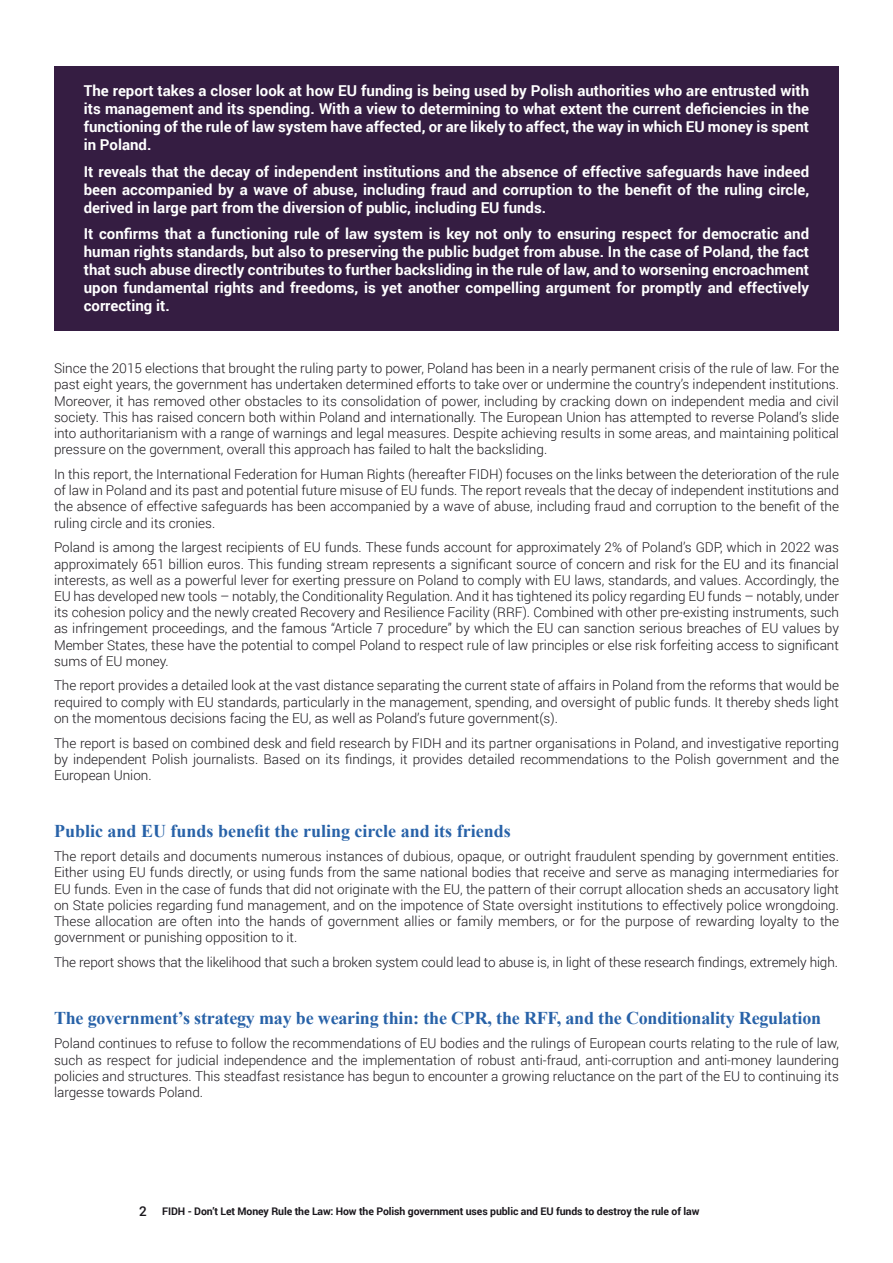
<style>
.page{position:relative;width:893px;height:1263px;background:#fff}
.page>*{position:absolute;margin:0;border:0;box-sizing:border-box;transform-origin:0 0}
.t1{font:700 18px "Times New Roman";letter-spacing:-.01em;color:#2862a8}
.t2{font:700 15px/18px "Roboto";color:#fff;text-align:justify}
.t3{font:300 13.5px/16.2px "Roboto";color:#1a171c;text-align:justify}
.t4{font:700 10.5px "Roboto";letter-spacing:-.01em;color:#1a171c}
.s1{color:#1a171b}
.s2{font-weight:500;font-size:13.5px}
</style>
<div class="page">
<div style="left:54px;top:66px;width:785px;height:264px;background:#351d42"></div>
<p class="t2" style="left:84px;top:81px;width:727px">The report takes a closer look at how EU funding is being used by Polish authorities who are entrusted with its management and its spending. With a view to determining to what extent the current deficiencies in the functioning of the rule of law system have affected, or are likely to affect, the way in which EU money is spent in Poland.</p>
<p class="t2" style="left:84px;top:162px;width:727px">It reveals that the decay of independent institutions and the absence of effective safeguards have indeed been accompanied by a wave of abuse, including fraud and corruption to the benefit of the ruling circle, derived in large part from the diversion of public, including EU funds.</p>
<p class="t2" style="left:84px;top:224px;width:727px">It confirms that a functioning rule of law system is key not only to ensuring respect for democratic and human rights standards, but also to preserving the public budget from abuse. In the case of Poland, the fact that such abuse directly contributes to further backsliding in the rule of law, and to worsening encroachment upon fundamental rights and freedoms, is yet another compelling argument for promptly and effectively correcting it.</p>
<p class="t3" style="left:54px;top:360px;width:786px">Since the 2015 elections that brought the ruling party to power, Poland has been in a nearly permanent crisis of the rule of law. For the past eight years, the government has undertaken determined efforts to take over or undermine the country’s independent institutions.<br>Moreover, it has removed other obstacles to its consolidation of power, including by cracking down on independent media and civil society. This has raised concern both within Poland and internationally. The European Union has attempted to reverse Poland’s slide into authoritarianism with a range of warnings and legal measures. Despite achieving results in some areas, and maintaining political pressure on the government, overall this approach has failed to halt the backsliding.</p>
<p class="t3" style="left:54px;top:466px;width:786px">In this report, the International Federation for Human Rights (hereafter FIDH) focuses on the links between the deterioration of the rule of law in Poland and its past and potential future misuse of EU funds. The report reveals that the decay of independent institutions and the absence of effective safeguards has been accompanied by a wave of abuse, including fraud and corruption to the benefit of the ruling circle and its cronies.</p>
<p class="t3" style="left:54px;top:539px;width:786px">Poland is among the <span class="s1">largest recipients</span> of EU funds. These funds account for approximately 2% of Poland’s GDP, which in 2022 was approximately 651 billion euros. This funding stream represents a significant source of concern and risk for the EU and its financial interests, as well as a powerful lever for exerting pressure on Poland to comply with EU laws, standards, and values. Accordingly, the EU has developed new tools – notably, the Conditionality Regulation. And it has tightened its policy regarding EU funds – notably, under its cohesion policy and the newly created Recovery and Resilience Facility (RRF). Combined with other pre-existing instruments, such as infringement proceedings, and the famous “Article 7 procedure” by which the EU can sanction serious breaches of EU values by Member States, these have the potential to compel Poland to respect rule of law principles or else risk forfeiting access to significant sums of EU money.</p>
<p class="t3" style="left:54px;top:677px;width:786px">The report provides a detailed look at the vast distance separating the current state of affairs in Poland from the reforms that would be required to comply with EU standards, particularly in the management, spending, and oversight of public funds. It thereby sheds light on the momentous decisions facing the EU, as well as Poland’s future government(s).</p>
<p class="t3" style="left:54px;top:734px;width:786px">The report is based on combined desk and field research by FIDH and its partner organisations in Poland, and investigative reporting by independent Polish journalists. Based on its findings, it provides detailed recommendations to the Polish government and the European Union.</p>
<h1 class="t1" style="left:54px;top:818px;width:458px">Public and EU funds benefit the ruling circle and its friends</h1>
<p class="t3" style="left:54px;top:848px;width:786px">The report details and documents numerous instances of dubious, opaque, or outright fraudulent spending by government entities.<br>Either using EU funds directly, or using funds from the same national bodies that receive and serve as managing intermediaries for EU funds. Even in the case of funds that did not originate with the EU, the pattern of their corrupt allocation sheds an accusatory light on State policies regarding fund management, and on the impotence of State oversight institutions to effectively police wrongdoing.<br>These allocation are often into the hands of government allies or family members, or for the purpose of rewarding loyalty to the government or punishing opposition to it.</p>
<p class="t3" style="left:54px;top:954px;width:785px">The report shows that the likelihood that such a broken system could lead to abuse is, in light of these research findings, extremely high.</p>
<h1 class="t1" style="left:54px;top:1005px;width:769px">The government’s strategy may be wearing thin: the CPR, the RFF, and the Conditionality Regulation</h1>
<p class="t3" style="left:54px;top:1035px;width:786px">Poland continues to refuse to follow the recommendations of EU bodies and the rulings of European courts relating to the rule of law, such as respect for judicial independence and the implementation of robust anti-fraud, anti-corruption and anti-money laundering policies and structures. This steadfast resistance has begun to encounter a growing reluctance on the part of the EU to continuing its largesse towards Poland.</p>
<p class="t4" style="left:139px;top:1204px;width:562px"><span class="s2">2</span> FIDH - Don’t Let Money Rule the Law: How the Polish government uses public and EU funds to destroy the rule of law</p>
</div>
